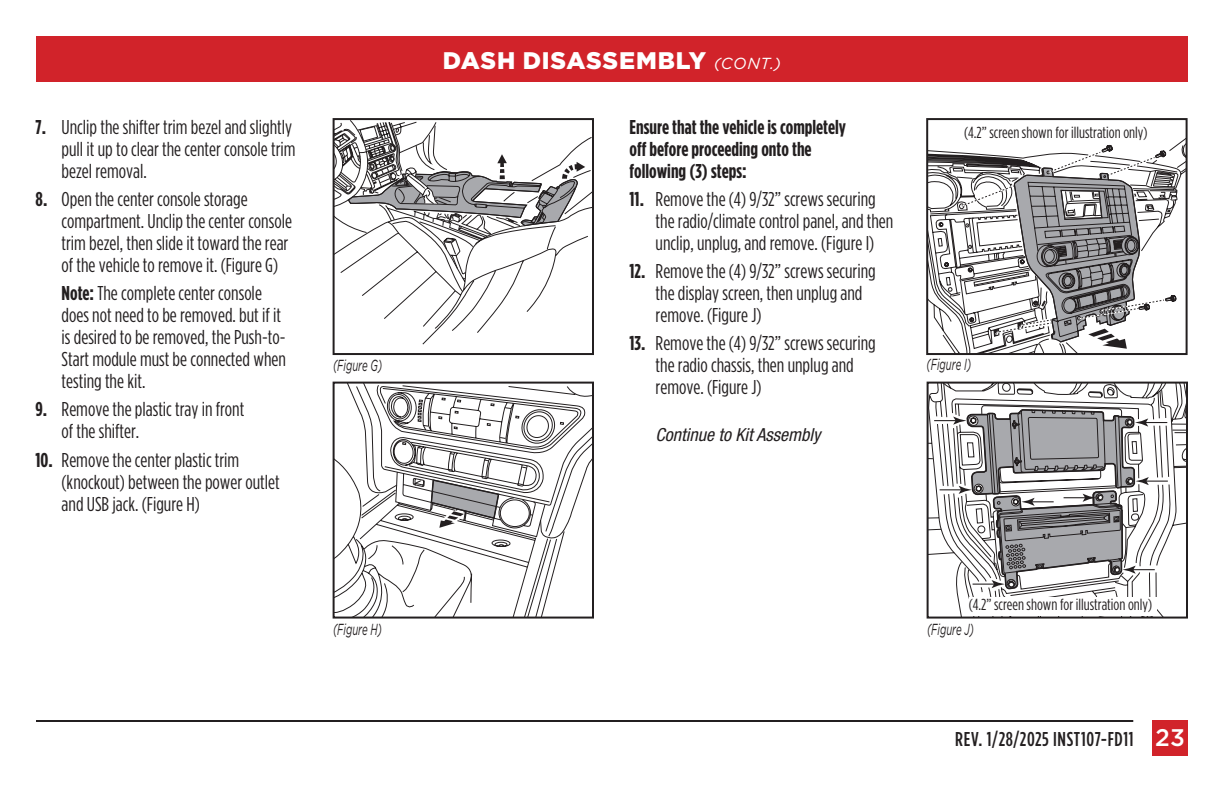
<style>
.page{position:relative;width:1224px;height:792px;background:#fff}
.page>*{position:absolute;margin:0;border:0;box-sizing:border-box;transform-origin:0 0}
.t1{font:900 24px "Gotham";letter-spacing:.03em;color:#fff}
.t2{font:20px/22px "Gotham Condensed";color:#231f20}
.t3{font:700 20px/22px "Gotham Condensed";color:#231f20}
.t4{font:500 20px "Gotham Condensed";letter-spacing:.03em;color:#231f20}
.t5{font:italic condensed 18px "Helvetica Neue";color:#231f20}
.t6{font:16px "Gotham Condensed";color:#231f20}
.t7{font:italic 16px "Gotham";color:#231f20;scale:.6 1}
.s1{font-weight:700}
.s2{font-weight:400;font-style:italic;font-size:16px}
.s3{font-family:"Gotham";font-size:24px;color:#fff}
</style>
<div class="page">
<div style="left:36px;top:36px;width:1152px;height:45px;background:#d1232a"></div>
<hr style="left:36px;top:720px;width:1097px;height:2px;background:#231f20">
<div style="left:1152px;top:720px;width:36px;height:36px;background:#d1232a"></div>
<svg style="left:336px;top:385px;width:255px;height:231px"></svg>
<svg style="left:414px;top:478px;width:86px;height:50px"></svg>
<div style="left:333px;top:382px;width:261px;height:237px;border:2px solid #231f20"></div>
<svg style="left:930px;top:385px;width:255px;height:170px"></svg>
<svg style="left:934px;top:385px;width:234px;height:231px"></svg>
<div style="left:927px;top:382px;width:261px;height:237px;border:2px solid #231f20"></div>
<svg style="left:336px;top:121px;width:213px;height:223px"></svg>
<svg style="left:347px;top:122px;width:244px;height:158px"></svg>
<div style="left:333px;top:118px;width:261px;height:237px;border:2px solid #231f20"></div>
<svg style="left:929px;top:150px;width:148px;height:202px"></svg>
<svg style="left:939px;top:145px;width:237px;height:205px"></svg>
<div style="left:926px;top:118px;width:262px;height:237px;border:2px solid #231f20"></div>
<div style="left:969px;top:597px;width:188px;height:19px;background:#fff"></div>
<p class="t2" style="left:62px;top:116px;width:235px;text-indent:-26px"><span class="s1">7.</span> Unclip the shifter trim bezel and slightly pull it up to clear the center console trim bezel removal.</p>
<p class="t2" style="left:62px;top:188px;width:232px;text-indent:-26px"><span class="s1">8.</span> Open the center console storage compartment. Unclip the center console trim bezel, then slide it toward the rear of the vehicle to remove it. (Figure G)</p>
<p class="t2" style="left:62px;top:282px;width:226px"><span class="s1">Note:</span> The complete center console does not need to be removed. but if it is desired to be removed, the Push-to-<br>Start module must be connected when testing the kit.</p>
<p class="t2" style="left:62px;top:398px;width:184px;text-indent:-26px"><span class="s1">9.</span> Remove the plastic tray in front of the shifter.</p>
<p class="t2" style="left:62px;top:448px;width:220px;text-indent:-26px"><span class="s1">10.</span> Remove the center plastic trim (knockout) between the power outlet and USB jack. (Figure H)</p>
<p class="t7" style="left:333px;top:357px;width:84px">(Figure G)</p>
<p class="t1" style="left:443px;top:46px;width:340px">DASH DISASSEMBLY <span class="s2">(CONT.)</span></p>
<p class="t3" style="left:630px;top:116px;width:218px">Ensure that the vehicle is completely off before proceeding onto the following (3) steps:</p>
<p class="t2" style="left:656px;top:188px;width:239px;text-indent:-26px"><span class="s1">11.</span> Remove the (4) 9/32” screws securing the radio/climate control panel, and then unclip, unplug, and remove. (Figure I)</p>
<p class="t2" style="left:656px;top:260px;width:222px;text-indent:-26px"><span class="s1">12.</span> Remove the (4) 9/32” screws securing the display screen, then unplug and remove. (Figure J)</p>
<p class="t2" style="left:656px;top:332px;width:222px;text-indent:-26px"><span class="s1">13.</span> Remove the (4) 9/32” screws securing the radio chassis, then unplug and remove. (Figure J)</p>
<p class="t5" style="left:656px;top:425px;width:166px">Continue to Kit Assembly</p>
<p class="t6" style="left:964px;top:124px;width:185px">(4.2” screen shown for illustration only)</p>
<p class="t7" style="left:927px;top:355px;width:76px">(Figure I)</p>
<p class="t6" style="left:969px;top:595px;width:185px">(4.2” screen shown for illustration only)</p>
<p class="t7" style="left:333px;top:620px;width:83px">(Figure H)</p>
<p class="t7" style="left:927px;top:620px;width:80px">(Figure J)</p>
<p class="t4" style="left:955px;top:728px;width:231px">REV. 1/28/2025 INST107-FD11 <span class="s3">23</span></p>
</div>
